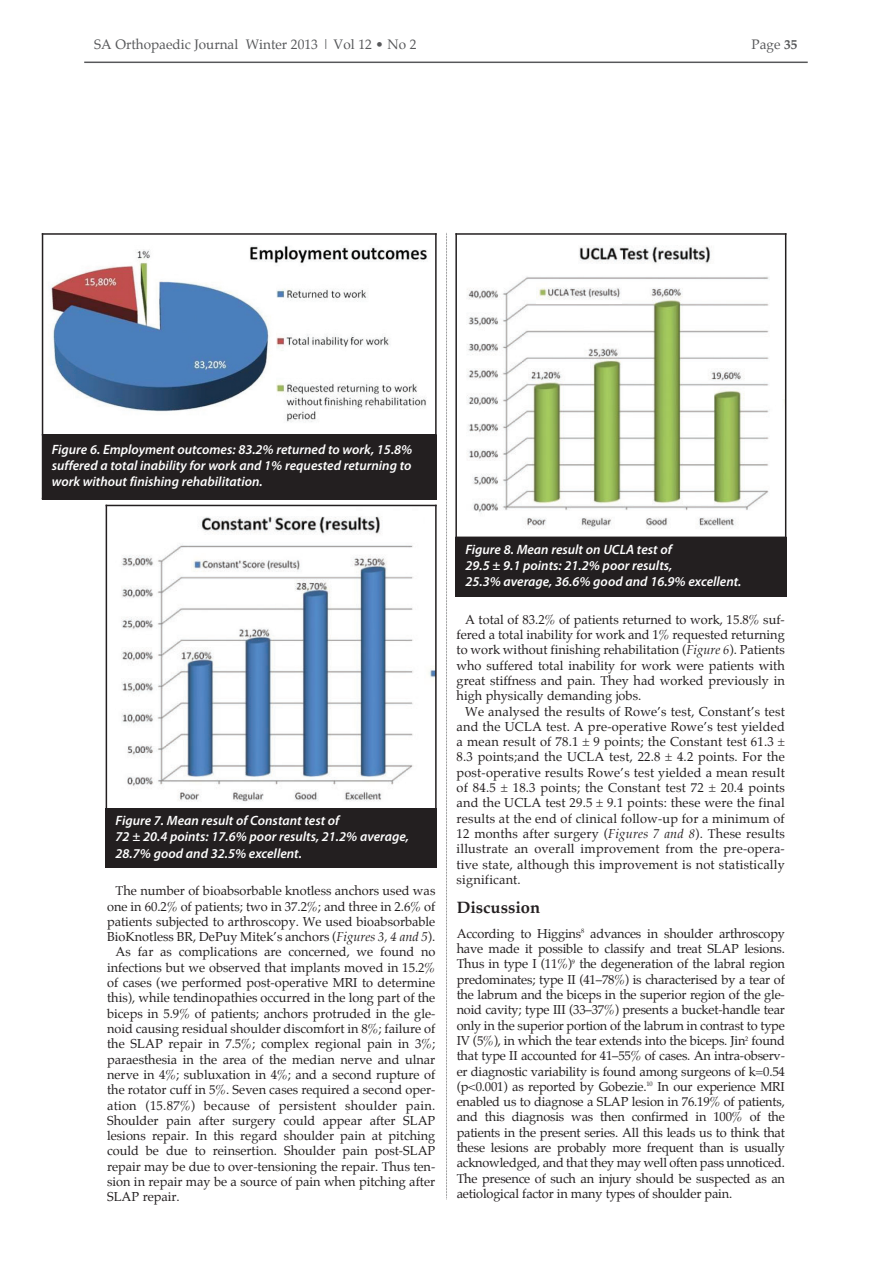
<style>
.page{position:relative;width:891px;height:1262px;background:#fff}
.page>*{position:absolute;margin:0;border:0;box-sizing:border-box;transform-origin:0 0}
.t1{font:700 16.5px "Palatino";color:#231f20}
.t2{font:italic 600 13.5px/16.2px "Myriad Pro";color:#fff}
.t3{font:13.5px "Palatino";color:#57585a}
.t4{font:12.75px/15.3px "Palatino";color:#231f20;text-align:justify}
.t5{font:12.75px "Palatino";letter-spacing:.02em;color:#231f20}
.s1{font-weight:700}
.s2{font-style:italic}
</style>
<div class="page">
<hr style="left:84px;top:62px;width:723px;height:1px;background:#57585a">
<svg style="left:446px;top:233px;width:1px;height:966px"></svg>
<img style="left:43px;top:235px;width:226px;height:199px">
<div style="left:42px;top:435px;width:394px;height:64px;background:#231f20"></div>
<hr style="left:42px;top:233px;width:1px;height:266px;background:#231f20">
<hr style="left:435px;top:233px;width:1px;height:266px;background:#231f20">
<hr style="left:42px;top:233px;width:394px;height:2px;background:#231f20">
<hr style="left:42px;top:434px;width:394px;height:1px;background:#231f20">
<img style="left:116px;top:506px;width:319px;height:296px">
<div style="left:106px;top:808px;width:330px;height:59px;background:#231f20"></div>
<hr style="left:106px;top:504px;width:1px;height:363px;background:#231f20">
<hr style="left:435px;top:504px;width:1px;height:363px;background:#231f20">
<hr style="left:106px;top:504px;width:330px;height:2px;background:#231f20">
<img style="left:155px;top:511px;width:267px;height:29px">
<img style="left:186px;top:554px;width:117px;height:20px">
<img style="left:467px;top:276px;width:303px;height:252px">
<div style="left:455px;top:537px;width:331px;height:59px;background:#231f20"></div>
<hr style="left:455px;top:233px;width:2px;height:363px;background:#231f20">
<hr style="left:784px;top:233px;width:2px;height:363px;background:#231f20">
<hr style="left:455px;top:233px;width:331px;height:2px;background:#231f20">
<hr style="left:455px;top:536px;width:331px;height:2px;background:#231f20">
<img style="left:579px;top:246px;width:132px;height:18px">
<img style="left:536px;top:282px;width:85px;height:21px">
<div style="left:163px;top:239px;width:267px;height:30px;background:#fff"></div>
<img style="left:250px;top:245px;width:177px;height:19px">
<img style="left:276px;top:289px;width:151px;height:133px">
<p class="t3" style="left:94px;top:34px;width:324px">SA Orthopaedic Journal Winter 2013 | Vol 12 • No 2</p>
<p class="t3" style="left:751px;top:34px;width:48px">Page <span class="s1">35</span></p>
<p class="t2" style="left:52px;top:442px;width:362px;text-align:justify">Figure 6. Employment outcomes: 83.2% returned to work, 15.8% suffered a total inability for work and 1% requested returning to work without finishing rehabilitation.</p>
<p class="t2" style="left:116px;top:813px;width:295px">Figure 7. Mean result of Constant test of<br>72 ± 20.4 points: 17.6% poor results, 21.2% average,<br>28.7% good and 32.5% excellent.</p>
<p class="t4" style="left:116px;top:883px;width:321px">The number of bioabsorbable knotless anchors used was</p>
<p class="t4" style="left:107px;top:898px;width:330px">one in 60.2% of patients; two in 37.2%; and three in 2.6% of</p>
<p class="t4" style="left:107px;top:913px;width:330px">patients subjected to arthroscopy. We used bioabsorbable</p>
<p class="t4" style="left:107px;top:929px;width:330px">BioKnotless BR, DePuy Mitek’s anchors (<span class="s2">Figures 3, 4 and 5</span>).</p>
<p class="t4" style="left:116px;top:944px;width:321px">As far as complications are concerned, we found no</p>
<p class="t4" style="left:107px;top:959px;width:329px">infections but we observed that implants moved in 15.2%</p>
<p class="t4" style="left:107px;top:974px;width:330px">of cases (we performed post-operative MRI to determine</p>
<p class="t4" style="left:107px;top:990px;width:330px">this), while tendinopathies occurred in the long part of the</p>
<p class="t4" style="left:107px;top:1005px;width:330px">biceps in 5.9% of patients; anchors protruded in the gle-</p>
<p class="t4" style="left:107px;top:1020px;width:330px">noid causing residual shoulder discomfort in 8%; failure of</p>
<p class="t4" style="left:107px;top:1036px;width:330px">the SLAP repair in 7.5%; complex regional pain in 3%;</p>
<p class="t4" style="left:107px;top:1051px;width:330px">paraesthesia in the area of the median nerve and ulnar</p>
<p class="t4" style="left:107px;top:1066px;width:330px">nerve in 4%; subluxation in 4%; and a second rupture of</p>
<p class="t4" style="left:107px;top:1082px;width:330px">the rotator cuff in 5%. Seven cases required a second oper-</p>
<p class="t5" style="left:107px;top:1094px;width:330px">ation (15.87%) because of persistent shoulder pain.</p>
<p class="t4" style="left:107px;top:1112px;width:330px">Shoulder pain after surgery could appear after SLAP</p>
<p class="t4" style="left:107px;top:1127px;width:330px">lesions repair. In this regard shoulder pain at pitching</p>
<p class="t4" style="left:107px;top:1143px;width:330px">could be due to reinsertion. Shoulder pain post-SLAP</p>
<p class="t4" style="left:107px;top:1158px;width:330px">repair may be due to over-tensioning the repair. Thus ten-</p>
<p class="t4" style="left:107px;top:1173px;width:329px">sion in repair may be a source of pain when pitching after</p>
<p class="t4" style="left:107px;top:1189px;width:74px">SLAP repair.</p>
<p class="t2" style="left:465px;top:542px;width:277px">Figure 8. Mean result on UCLA test of<br>29.5 ± 9.1 points: 21.2% poor results,<br>25.3% average, 36.6% good and 16.9% excellent.</p>
<p class="t4" style="left:465px;top:611px;width:321px">A total of 83.2% of patients returned to work, 15.8% suf-</p>
<p class="t4" style="left:456px;top:627px;width:329px">fered a total inability for work and 1% requested returning</p>
<p class="t4" style="left:456px;top:642px;width:329px">to work without finishing rehabilitation (<span class="s2">Figure 6</span>). Patients</p>
<p class="t4" style="left:456px;top:657px;width:329px">who suffered total inability for work were patients with</p>
<p class="t4" style="left:456px;top:673px;width:329px">great stiffness and pain. They had worked previously in</p>
<p class="t4" style="left:456px;top:688px;width:186px">high physically demanding jobs.</p>
<p class="t4" style="left:465px;top:703px;width:321px">We analysed the results of Rowe’s test, Constant’s test</p>
<p class="t4" style="left:456px;top:718px;width:330px">and the UCLA test. A pre-operative Rowe’s test yielded</p>
<p class="t4" style="left:456px;top:734px;width:330px">a mean result of 78.1 ± 9 points; the Constant test 61.3 ±</p>
<p class="t4" style="left:456px;top:749px;width:330px">8.3 points;and the UCLA test, 22.8 ± 4.2 points. For the</p>
<p class="t4" style="left:456px;top:764px;width:330px">post-operative results Rowe’s test yielded a mean result</p>
<p class="t4" style="left:456px;top:780px;width:330px">of 84.5 ± 18.3 points; the Constant test 72 ± 20.4 points</p>
<p class="t4" style="left:456px;top:795px;width:330px">and the UCLA test 29.5 ± 9.1 points: these were the final</p>
<p class="t4" style="left:456px;top:810px;width:330px">results at the end of clinical follow-up for a minimum of</p>
<p class="t4" style="left:456px;top:826px;width:330px">12 months after surgery (<span class="s2">Figures 7 and 8</span>). These results</p>
<p class="t4" style="left:456px;top:841px;width:329px">illustrate an overall improvement from the pre-opera-</p>
<p class="t4" style="left:456px;top:856px;width:330px">tive state, although this improvement is not statistically</p>
<p class="t4" style="left:456px;top:871px;width:66px">significant.</p>
<p class="t1" style="left:456px;top:897px;width:85px">Discussion</p>
<p class="t4" style="left:456px;top:925px;width:330px">According to Higgins<sup>8</sup> advances in shoulder arthroscopy have made it possible to classify and treat SLAP lesions.<br>Thus in type I (11%)<sup>9</sup> the degeneration of the labral region predominates; type II (41–78%) is characterised by a tear of the labrum and the biceps in the superior region of the gle&shy;noid cavity; type III (33–37%) presents a bucket-handle tear only in the superior portion of the labrum in contrast to type IV (5%), in which the tear extends into the biceps. Jin<sup>2</sup> found that type II accounted for 41–55% of cases. An intra-observ&shy;er diagnostic variability is found among surgeons of k=0.54 (p&lt;0.001) as reported by Gobezie.<sup>10</sup> In our experience MRI enabled us to diagnose a SLAP lesion in 76.19% of patients, and this diagnosis was then confirmed in 100% of the patients in the present series. All this leads us to think that these lesions are probably more frequent than is usually acknowledged, and that they may well often pass unnoticed.<br>The presence of such an injury should be suspected as an aetiological factor in many types of shoulder pain.</p>
</div>
